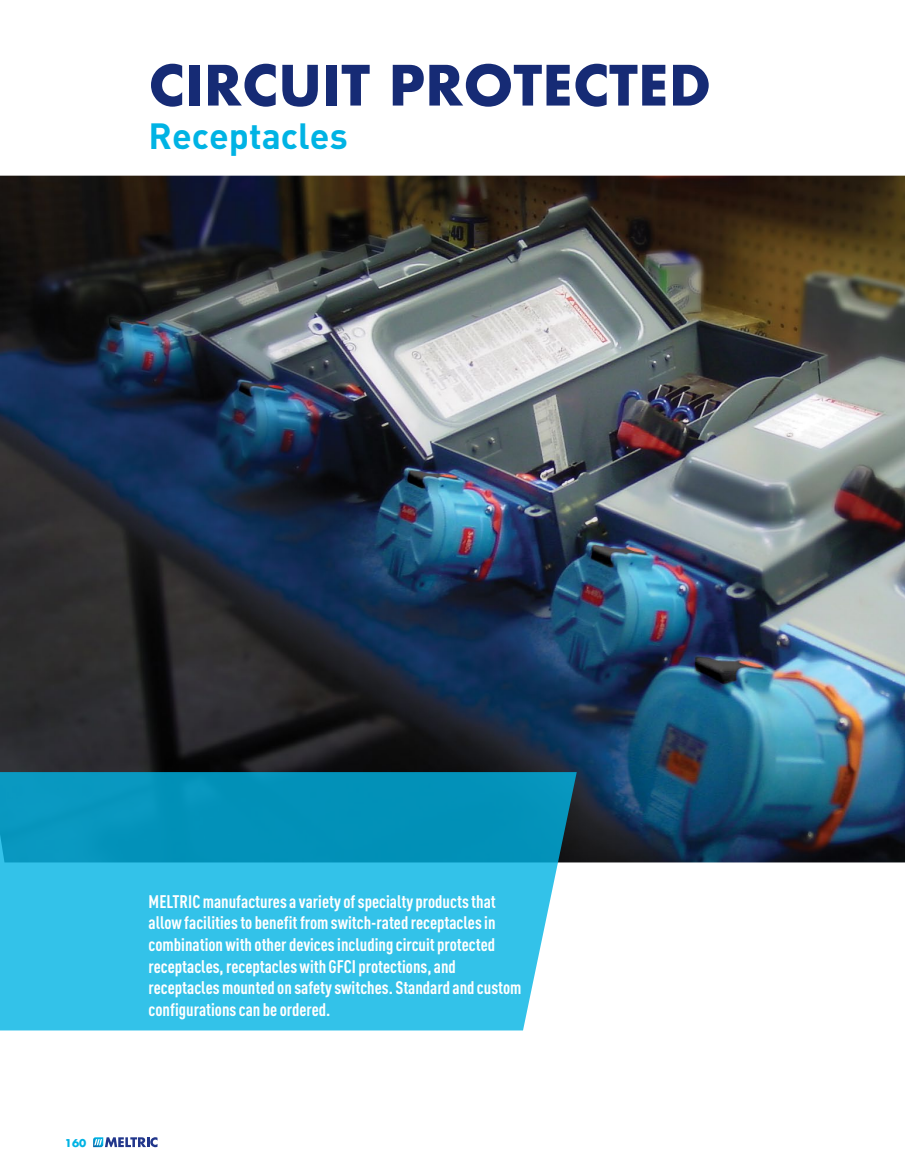
<style>
.page{position:relative;width:905px;height:1175px;background:#fff}
.page>*{position:absolute;margin:0;border:0;box-sizing:border-box;transform-origin:0 0}
.t1{font:700 54px "Futura";color:#162b75}
.t2{font:700 36px "DIN";color:#00b3e4}
.t3{font:700 18px/21.6px "DIN Cond";color:#fff}
.t4{font:700 10.5px "Futura";color:#00b3e4}
</style>
<div class="page">
<svg style="left:93px;top:1137px;width:64px;height:10px"></svg>
<img style="left:0;top:176px;width:904px;height:686px">
<svg style="left:0;top:772px;width:576px;height:258px;fill:#33c2e9"></svg>
<h1 class="t1" style="left:148px;top:46px;width:564px">CIRCUIT PROTECTED</h1>
<h2 class="t2" style="left:148px;top:112px;width:201px">Receptacles</h2>
<p class="t4" style="left:65px;top:1135px;width:23px">160</p>
<p class="t3" style="left:148px;top:890px;width:374px">MELTRIC manufactures a variety of specialty products that allow facilities to benefit from switch-rated receptacles in combination with other devices including circuit protected receptacles, receptacles with GFCI protections, and receptacles mounted on safety switches. Standard and custom configurations can be ordered.</p>
</div>
